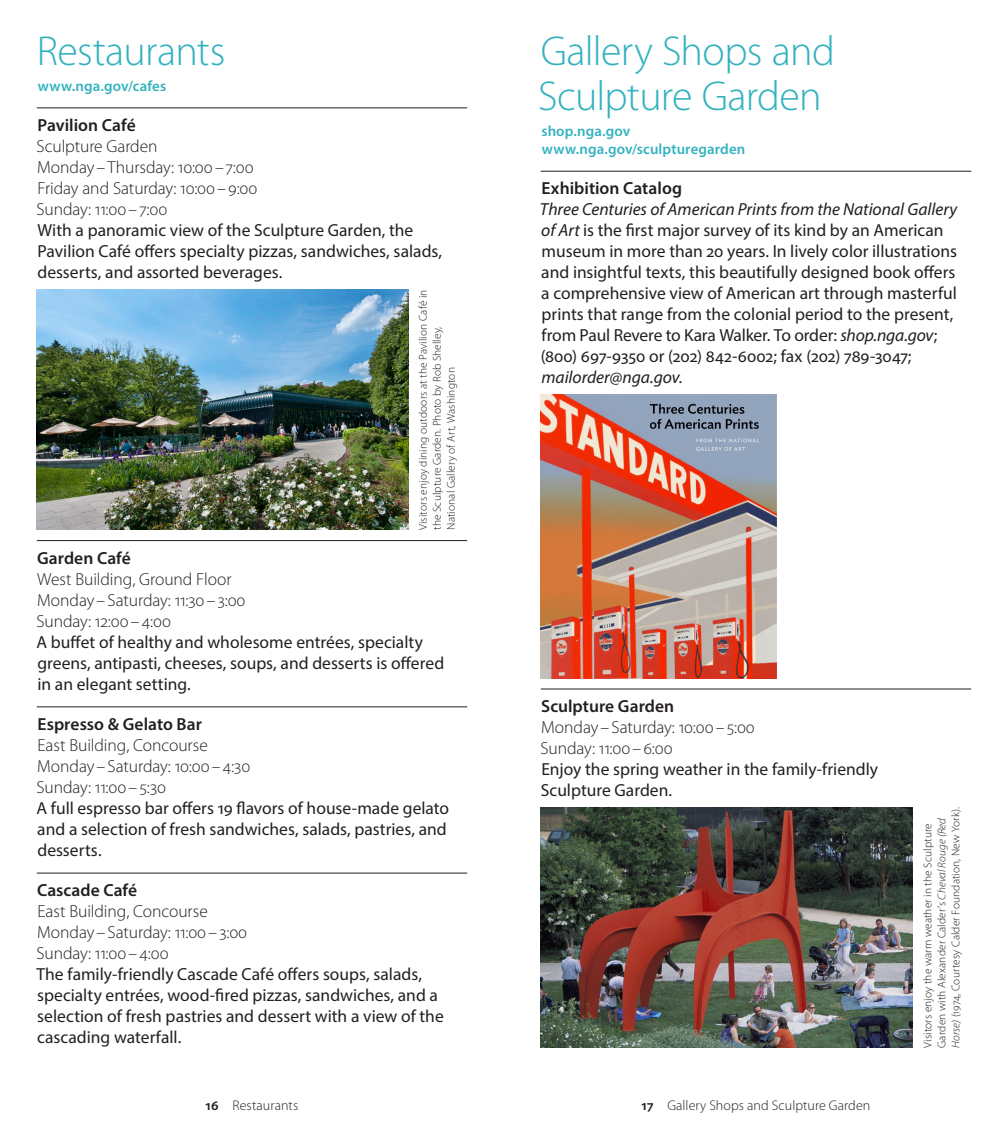
<style>
.page{position:relative;width:1008px;height:1134px;background:#fff}
.page>*{position:absolute;margin:0;border:0;box-sizing:border-box;transform-origin:0 0}
._01__section_head{font:300 42px/45.5px "Myriad Pro";letter-spacing:-.015em;color:#34b2c0}
._04__text{font:17.5px/21px "Myriad Pro";color:#231f20}
._03__subhead_date{font:300 17.5px/21px "Myriad Pro";letter-spacing:-.005em;color:#231f20}
._02__head_title_even{font:600 17.5px "Myriad Pro";color:#231f20}
._01a__section_head_u{font:600 14.88px "Myriad Pro";letter-spacing:.01em;color:#34b2c0}
._08__folio{font:300 14px "Myriad Pro";letter-spacing:.005em;color:#231f20}
.t1{font:300 11.38px/14px "Myriad Pro";letter-spacing:.01em;color:#231f20}
.s1{font-style:italic}
.s2{font-weight:600}
</style>
<div class="page">
<hr style="left:37px;top:108px;width:430px;height:1px;background:#231f20">
<hr style="left:37px;top:540px;width:430px;height:1px;background:#231f20">
<hr style="left:37px;top:707px;width:430px;height:1px;background:#231f20">
<hr style="left:37px;top:873px;width:430px;height:1px;background:#231f20">
<img style="left:37px;top:289px;width:371px;height:241px">
<hr style="left:541px;top:171px;width:430px;height:1px;background:#231f20">
<hr style="left:541px;top:689px;width:430px;height:1px;background:#231f20">
<img style="left:541px;top:394px;width:235px;height:285px">
<img style="left:541px;top:807px;width:371px;height:241px">
<p class="_01__section_head" style="left:37px;top:29px;width:190px">Restaurants</p>
<p class="_01a__section_head_u" style="left:38px;top:76px;width:130px">www.nga.gov/cafes</p>
<p class="_02__head_title_even" style="left:38px;top:114px;width:100px">Pavilion Café</p>
<p class="_03__subhead_date" style="left:37px;top:136px;width:122px">Sculpture Garden</p>
<p class="_03__subhead_date" style="left:37px;top:157px;width:218px">Monday– Thursday: 10:00–7:00</p>
<p class="_03__subhead_date" style="left:37px;top:178px;width:222px">Friday and Saturday: 10:00–9:00</p>
<p class="_03__subhead_date" style="left:37px;top:199px;width:132px">Sunday: 11:00–7:00</p>
<p class="_04__text" style="left:37px;top:219px;width:406px">With a panoramic view of the Sculpture Garden, the<br>Pavilion Café offers specialty pizzas, sandwiches, salads, desserts, and assorted beverages.</p>
<p class="t1" style="left:416px;top:530px;width:242px;rotate:-90deg">Visitors enjoy dining outdoors at the Pavilion Café in the Sculpture Garden. Photo by Rob Shelley,<br>National Gallery of Art, Washington</p>
<p class="_02__head_title_even" style="left:37px;top:547px;width:95px">Garden Café</p>
<p class="_03__subhead_date" style="left:37px;top:569px;width:210px">West Building, Ground Floor<br>Monday– Saturday: 11:30– 3:00</p>
<p class="_03__subhead_date" style="left:37px;top:611px;width:136px">Sunday: 12:00–4:00</p>
<p class="_04__text" style="left:36px;top:631px;width:409px">A buffet of healthy and wholesome entrées, specialty greens, antipasti, cheeses, soups, and desserts is offered in an elegant setting.</p>
<p class="_02__head_title_even" style="left:38px;top:713px;width:166px">Espresso &amp; Gelato Bar</p>
<p class="_03__subhead_date" style="left:37px;top:735px;width:172px">East Building, Concourse</p>
<p class="_03__subhead_date" style="left:37px;top:756px;width:215px">Monday– Saturday: 10:00–4:30</p>
<p class="_03__subhead_date" style="left:37px;top:777px;width:131px">Sunday: 11:00–5:30</p>
<p class="_04__text" style="left:36px;top:797px;width:414px">A full espresso bar offers 19 flavors of house-made gelato and a selection of fresh sandwiches, salads, pastries, and desserts.</p>
<p class="_02__head_title_even" style="left:37px;top:879px;width:102px">Cascade Café</p>
<p class="_03__subhead_date" style="left:37px;top:901px;width:172px">East Building, Concourse</p>
<p class="_03__subhead_date" style="left:37px;top:922px;width:211px">Monday– Saturday: 11:00–3:00</p>
<p class="_03__subhead_date" style="left:37px;top:943px;width:134px">Sunday: 11:00–4:00</p>
<p class="_04__text" style="left:36px;top:963px;width:409px">The family-friendly Cascade Café offers soups, salads, specialty entrées, wood-fired pizzas, sandwiches, and a selection of fresh pastries and dessert with a view of the cascading waterfall.</p>
<p class="_01__section_head" style="left:538px;top:29px;width:298px">Gallery Shops and<br>Sculpture Garden</p>
<p class="_01a__section_head_u" style="left:541px;top:122px;width:91px">shop.nga.gov</p>
<p class="_01a__section_head_u" style="left:542px;top:139px;width:205px">www.nga.gov/sculpturegarden</p>
<p class="_02__head_title_even" style="left:542px;top:177px;width:142px">Exhibition Catalog</p>
<p class="_04__text" style="left:540px;top:199px;width:419px"><span class="s1">Three Centuries of American Prints from the National Gallery of Art</span> is the first major survey of its kind by an American museum in more than 20 years. In lively color illustrations and insightful texts, this beautifully designed book offers a comprehensive view of American art through masterful prints that range from the colonial period to the present, from Paul Revere to Kara Walker. To order: <span class="s1">shop.nga.gov</span>; (800) 697-9350 or (202) 842-6002; fax (202) 789-3047; <span class="s1">mailorder@nga.gov.</span></p>
<p class="_02__head_title_even" style="left:541px;top:695px;width:135px">Sculpture Garden</p>
<p class="_03__subhead_date" style="left:541px;top:717px;width:215px">Monday–Saturday: 10:00–5:00</p>
<p class="_03__subhead_date" style="left:541px;top:738px;width:133px">Sunday: 11:00–6:00</p>
<p class="_04__text" style="left:541px;top:758px;width:339px">Enjoy the spring weather in the family-friendly<br>Sculpture Garden.</p>
<p class="t1" style="left:921px;top:1048px;width:242px;rotate:-90deg">Visitors enjoy the warm weather in the Sculpture<br>Garden with Alexander Calder’s <span class="s1">Cheval Rouge (Red<br>Horse)</span> (1974, Courtesy Calder Foundation, New York).</p>
<p class="_08__folio" style="left:206px;top:1098px;width:94px"><span class="s2">16</span> Restaurants</p>
<p class="_08__folio" style="left:642px;top:1098px;width:230px"><span class="s2">17</span> Gallery Shops and Sculpture Garden</p>
</div>
